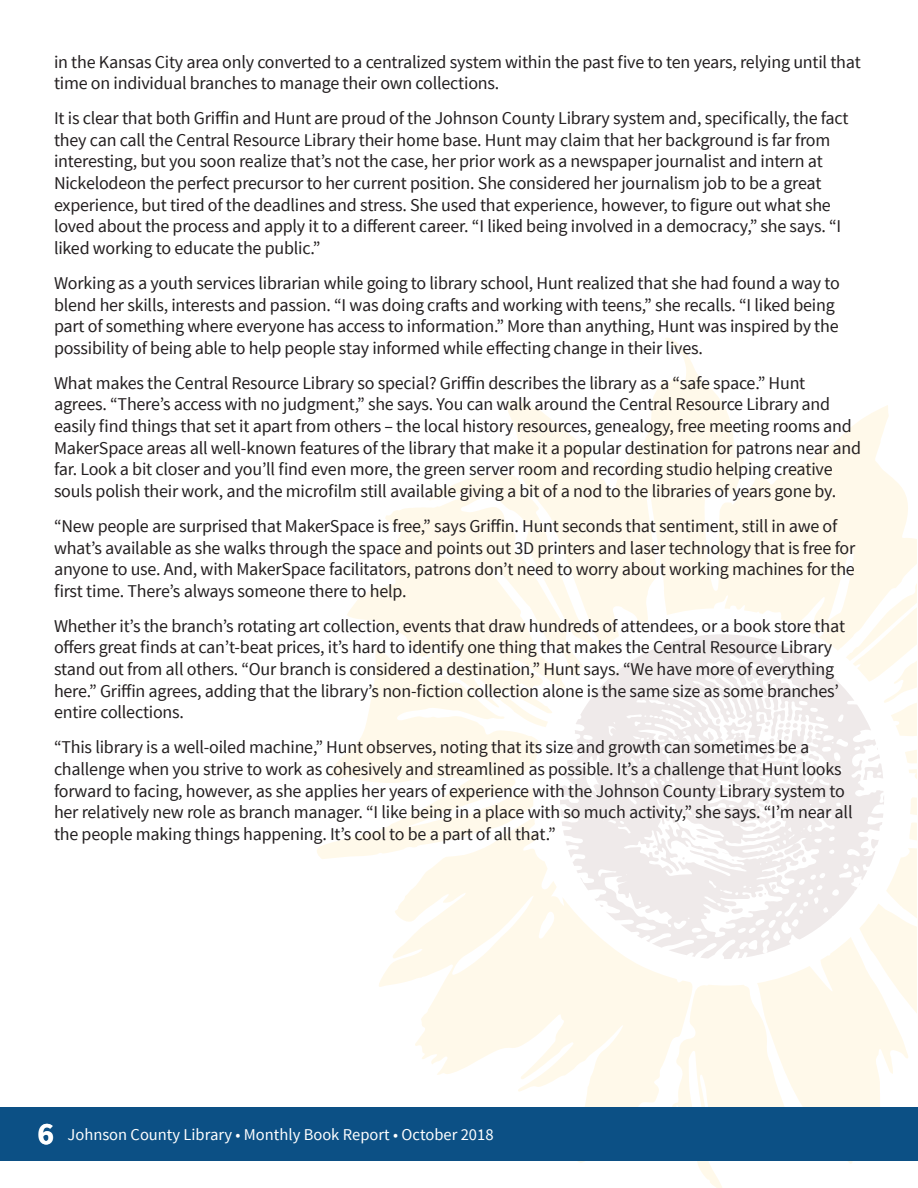
<style>
.page{position:relative;width:918px;height:1188px;background:#fff}
.page>*{position:absolute;margin:0;border:0;box-sizing:border-box;transform-origin:0 0}
.t1{font:700 31.5px "Source Sans Pro";color:#fff}
.t2{font:18px/21.6px "Source Sans Pro";letter-spacing:-.01em;color:#231f20}
.t3{font:16.5px "Source Sans Pro";color:#fff}
</style>
<div class="page">
<svg style="left:317px;top:338px;width:599px;height:850px"></svg>
<svg style="left:560px;top:634px;width:324px;height:325px;fill:#efeaea"></svg>
<div style="left:0;top:1107px;width:918px;height:54px;background:#0c5085"></div>
<p class="t2" style="left:54px;top:51px;width:808px">in the Kansas City area only converted to a centralized system within the past five to ten years, relying until that time on individual branches to manage their own collections.</p>
<p class="t2" style="left:54px;top:108px;width:796px">It is clear that both Griffin and Hunt are proud of the Johnson County Library system and, specifically, the fact they can call the Central Resource Library their home base. Hunt may claim that her background is far from interesting, but you soon realize that’s not the case, her prior work as a newspaper journalist and intern at Nickelodeon the perfect precursor to her current position. She considered her journalism job to be a great experience, but tired of the deadlines and stress. She used that experience, however, to figure out what she loved about the process and apply it to a different career. “I liked being involved in a democracy,” she says. “I liked working to educate the public.”</p>
<p class="t2" style="left:54px;top:272px;width:787px">Working as a youth services librarian while going to library school, Hunt realized that she had found a way to blend her skills, interests and passion. “I was doing crafts and working with teens,” she recalls. “I liked being part of something where everyone has access to information.” More than anything, Hunt was inspired by the possibility of being able to help people stay informed while effecting change in their lives.</p>
<p class="t2" style="left:54px;top:372px;width:809px">What makes the Central Resource Library so special? Griffin describes the library as a “safe space.” Hunt agrees. “There’s access with no judgment,” she says. You can walk around the Central Resource Library and easily find things that set it apart from others – the local history resources, genealogy, free meeting rooms and MakerSpace areas all well-known features of the library that make it a popular destination for patrons near and far. Look a bit closer and you’ll find even more, the green server room and recording studio helping creative souls polish their work, and the microfilm still available giving a bit of a nod to the libraries of years gone by.</p>
<p class="t2" style="left:54px;top:515px;width:803px">“New people are surprised that MakerSpace is free,” says Griffin. Hunt seconds that sentiment, still in awe of what’s available as she walks through the space and points out 3D printers and laser technology that is free for anyone to use. And, with MakerSpace facilitators, patrons don’t need to worry about working machines for the first time. There’s always someone there to help.</p>
<p class="t2" style="left:54px;top:615px;width:793px">Whether it’s the branch’s rotating art collection, events that draw hundreds of attendees, or a book store that offers great finds at can’t-beat prices, it’s hard to identify one thing that makes the Central Resource Library stand out from all others. “Our branch is considered a destination,” Hunt says. “We have more of everything here.” Griffin agrees, adding that the library’s non-fiction collection alone is the same size as some branches’ entire collections.</p>
<p class="t2" style="left:54px;top:737px;width:800px">“This library is a well-oiled machine,” Hunt observes, noting that its size and growth can sometimes be a challenge when you strive to work as cohesively and streamlined as possible. It’s a challenge that Hunt looks forward to facing, however, as she applies her years of experience with the Johnson County Library system to her relatively new role as branch manager. “I like being in a place with so much activity,” she says. “I’m near all the people making things happening. It’s cool to be a part of all that.”</p>
<p class="t1" style="left:37px;top:1114px;width:18px">6</p>
<p class="t3" style="left:68px;top:1124px;width:428px">Johnson County Library • Monthly Book Report • October 2018</p>
</div>
